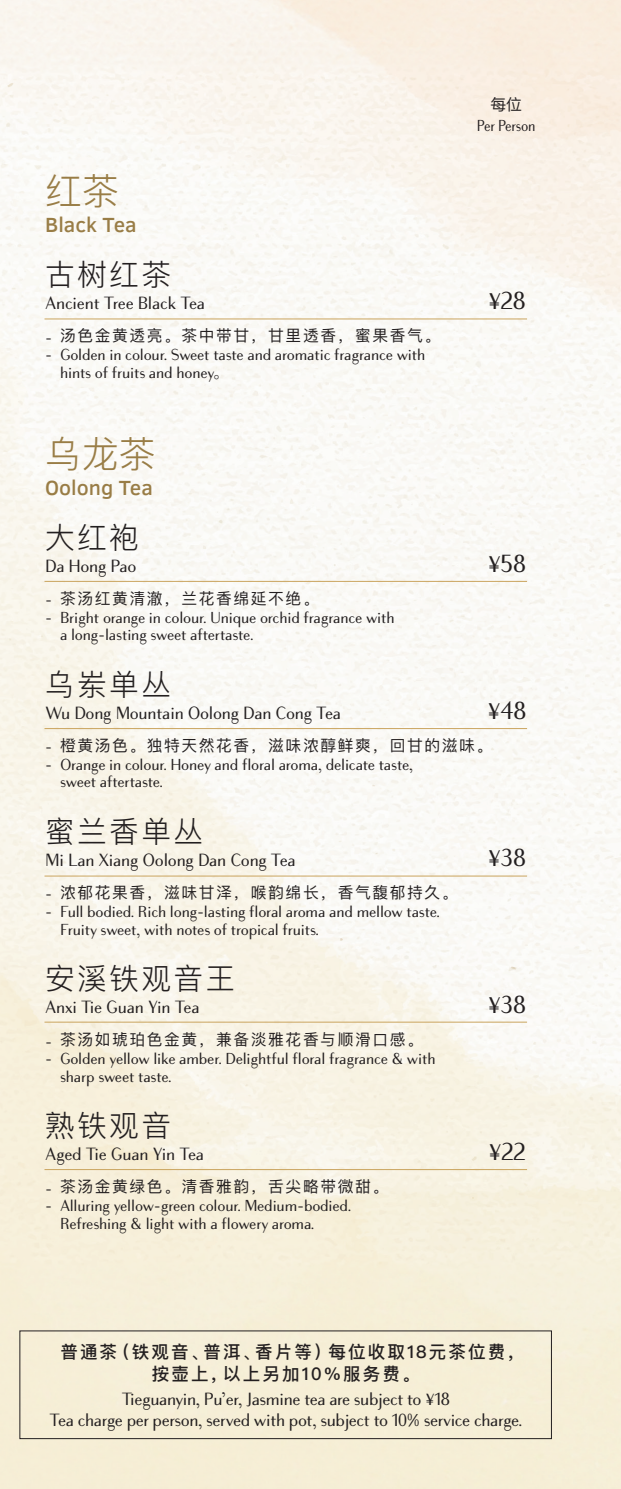
<style>
.page{position:relative;width:621px;height:1489px;background:#fff}
.page>*{position:absolute;margin:0;border:0;box-sizing:border-box;transform-origin:0 0}
.t1{font:300 36.75px "Ping Fang SC";color:#997d46}
.t2{font:300 29.75px "Ping Fang SC";letter-spacing:.075em;color:#231f20}
.t3{font:24.5px "Bodoni Sans Text";letter-spacing:.01em;color:#231f20}
.t4{font:500 21px "Clear Sans";color:#997d46}
.t5{font:17.5px/21px "Bodoni Sans Text";letter-spacing:-.01em;color:#231f20;text-align:center}
.t6{font:500 17.5px/22.8px "Ping Fang SC";letter-spacing:.12em;color:#231f20}
.t7{font:15.75px/17.5px "Bodoni Sans Text";color:#231f20}
.t8{font:15.75px "Ping Fang SC";letter-spacing:.1em;color:#231f20}
.t9{font:15.75px "Bodoni Sans Text";color:#231f20;scale:.9 1}
.s1{font-family:"Bodoni Sans Text"}
.s2{font-family:"Koz Go Pr 6 N"}
</style>
<div class="page">
<img style="left:0;top:0;width:620px;height:1488px">
<hr style="left:44px;top:581px;width:482px;height:1px;background:#caa45e">
<hr style="left:44px;top:728px;width:482px;height:1px;background:#caa45e">
<hr style="left:44px;top:875px;width:482px;height:1px;background:#caa45e">
<hr style="left:44px;top:1021px;width:482px;height:1px;background:#caa45e">
<hr style="left:44px;top:1169px;width:482px;height:1px;background:#caa45e">
<hr style="left:44px;top:318px;width:482px;height:1px;background:#caa45e">
<p class="t8" style="left:490px;top:95px;width:33px">每位</p>
<p class="t9" style="left:476px;top:116px;width:66px">Per Person</p>
<h1 class="t1" style="left:45px;top:169px;width:75px">红茶</h1>
<h3 class="t4" style="left:45px;top:210px;width:93px">Black Tea</h3>
<h2 class="t2" style="left:45px;top:256px;width:127px">古树红茶</h2>
<p class="t5" style="left:45px;top:293px;width:161px">Ancient Tree Black Tea</p>
<h3 class="t3" style="left:487px;top:287px;width:40px">¥28</h3>
<p class="t8" style="left:45px;top:325px;width:396px"><span class="s1">-</span> 汤色金黄透亮。茶中带甘，甘里透香，蜜果香气。</p>
<p class="t7" style="left:60px;top:346px;width:366px;text-indent:-15px">- Golden in colour. Sweet taste and aromatic fragrance with hints of fruits and honey<span class="s2">。</span></p>
<h1 class="t1" style="left:45px;top:431px;width:112px">乌龙茶</h1>
<h3 class="t4" style="left:45px;top:473px;width:109px">Oolong Tea</h3>
<h2 class="t2" style="left:45px;top:518px;width:95px">大红袍</h2>
<p class="t5" style="left:45px;top:556px;width:92px">Da Hong Pao</p>
<h3 class="t3" style="left:487px;top:549px;width:40px">¥58</h3>
<p class="t8" style="left:45px;top:588px;width:275px"><span class="s1">-</span> 茶汤红黄清澈，兰花香绵延不绝。</p>
<p class="t7" style="left:60px;top:609px;width:335px;text-indent:-15px">- Bright orange in colour. Unique orchid fragrance with a long-lasting sweet aftertaste.</p>
<h2 class="t2" style="left:45px;top:665px;width:127px">乌岽单丛</h2>
<p class="t5" style="left:45px;top:703px;width:297px">Wu Dong Mountain Oolong Dan Cong Tea</p>
<h3 class="t3" style="left:486px;top:696px;width:41px">¥48</h3>
<p class="t8" style="left:45px;top:735px;width:448px"><span class="s1">-</span> 橙黄汤色。独特天然花香，滋味浓醇鲜爽，回甘的滋味。</p>
<p class="t7" style="left:60px;top:756px;width:354px;text-indent:-15px">- Orange in colour. Honey and floral aroma, delicate taste, sweet aftertaste.</p>
<h2 class="t2" style="left:45px;top:812px;width:159px">蜜兰香单丛</h2>
<p class="t5" style="left:45px;top:850px;width:252px">Mi Lan Xiang Oolong Dan Cong Tea</p>
<h3 class="t3" style="left:487px;top:843px;width:40px">¥38</h3>
<p class="t8" style="left:45px;top:882px;width:413px"><span class="s1">-</span> 浓郁花果香，滋味甘泽，喉韵绵长，香气馥郁持久。</p>
<p class="t7" style="left:60px;top:903px;width:381px;text-indent:-15px">- Full bodied. Rich long-lasting floral aroma and mellow taste.<br>Fruity sweet, with notes of tropical fruits.</p>
<h2 class="t2" style="left:45px;top:959px;width:191px">安溪铁观音王</h2>
<p class="t5" style="left:45px;top:997px;width:155px">Anxi Tie Guan Yin Tea</p>
<h3 class="t3" style="left:487px;top:990px;width:40px">¥38</h3>
<p class="t8" style="left:45px;top:1029px;width:379px"><span class="s1">-</span> 茶汤如琥珀色金黄，兼备淡雅花香与顺滑口感。</p>
<p class="t7" style="left:60px;top:1050px;width:376px;text-indent:-15px">- Golden yellow like amber. Delightful floral fragrance &amp; with sharp sweet taste.</p>
<h2 class="t2" style="left:45px;top:1106px;width:127px">熟铁观音</h2>
<p class="t5" style="left:45px;top:1144px;width:160px">Aged Tie Guan Yin Tea</p>
<h3 class="t3" style="left:488px;top:1137px;width:38px">¥22</h3>
<p class="t8" style="left:45px;top:1176px;width:344px"><span class="s1">-</span> 茶汤金黄绿色。清香雅韵，舌尖略带微甜。</p>
<p class="t7" style="left:60px;top:1197px;width:292px;text-indent:-15px">- Alluring yellow-green colour. Medium-bodied.<br>Refreshing &amp; light with a flowery aroma.</p>
<p class="t6" style="left:152px;top:1339px;width:374px;text-indent:-91px">普通茶（铁观音、普洱、香片等）每位收取18元茶位费，按壶上，以上另加10%服务费。</p>
<p class="t5" style="left:49px;top:1388px;width:474px">Tieguanyin, Pu’er, Jasmine tea are subject to ¥18<br>Tea charge per person, served with pot, subject to 10% service charge.</p>
</div>
